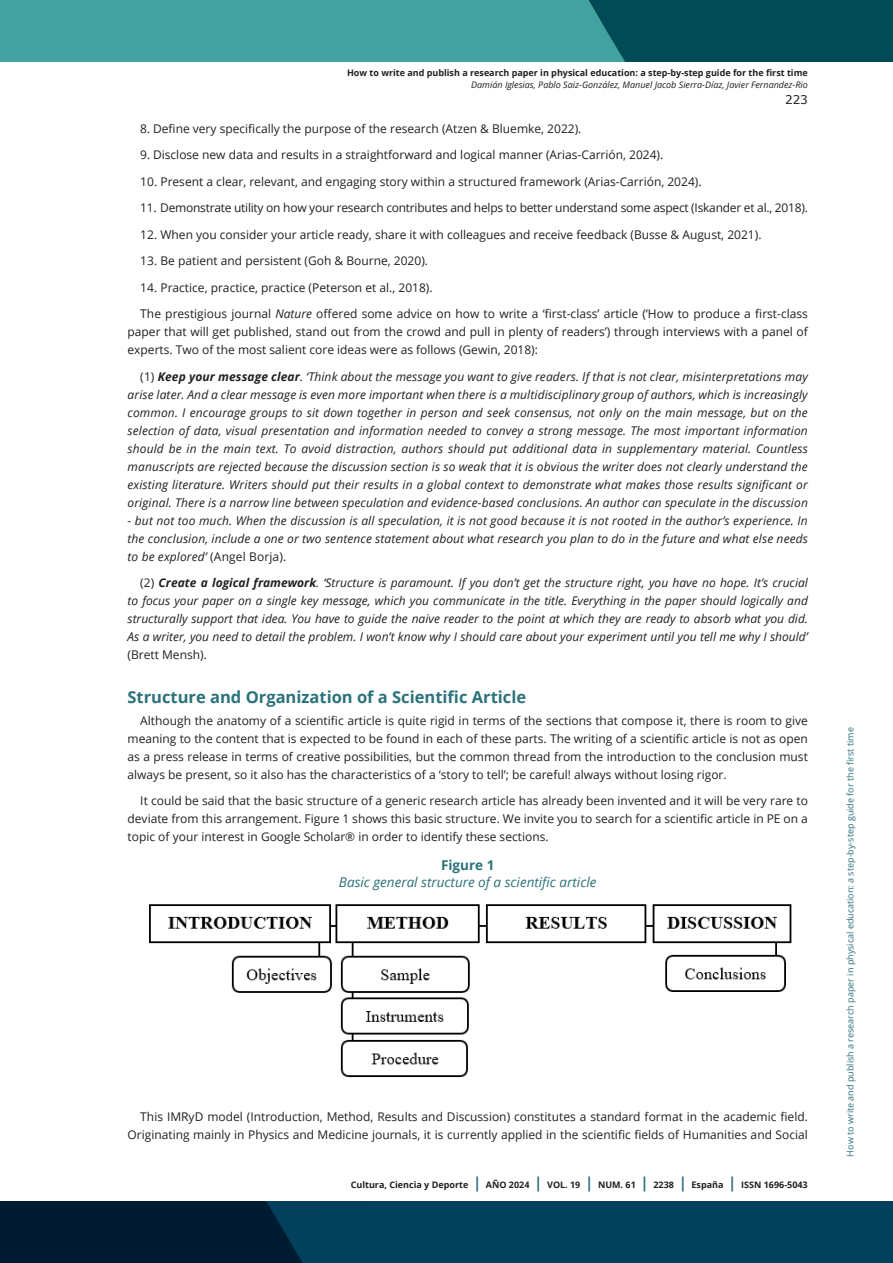
<style>
.page{position:relative;width:893px;height:1263px;background:#fff}
.page>*{position:absolute;margin:0;border:0;box-sizing:border-box;transform-origin:0 0}
.subtitulo_H3{font:700 16.5px "Open Sans";color:#2c727a}
.titulo_tablas_imagen{font:italic 13.5px "Open Sans";color:#2c727a}
.titulo_tablas_imagen-2{font:700 13.5px "Open Sans";color:#2c727a}
.Cuerpo_de_texto_P{font:12px/18px "Open Sans";color:#231f20;text-align:justify}
.Cuerpo_de_texto_P-2{font:italic 12px/18px "Open Sans";letter-spacing:.01em;color:#231f20;text-align:justify}
.Cuerpo_de_texto_P-3{font:12px "Open Sans";letter-spacing:-.02em;color:#231f20}
.t1{font:12px "Verdana";color:#231f20}
.t2{font:700 9px "Open Sans";color:#231f20}
.t3{font:9px "Open Sans";color:#2c727a}
.t4{font:italic 9px "Open Sans";color:#231f20}
.s1{font-style:italic}
.s2{font-style:normal}
.s3{font-weight:700}
.s4{font-size:15px;color:#2c727a}
</style>
<div class="page">
<svg style="left:0;top:1201px;width:893px;height:62px;background:#02344e"></svg>
<div style="left:0;top:0;width:893px;height:62px;background:#41a29f"></div>
<div style="left:589px;top:0;width:304px;height:62px;background:#024a56"></div>
<img style="left:149px;top:904px;width:643px;height:174px">
<p class="t2" style="left:347px;top:67px;width:462px">How to write and publish a research paper in physical education: a step-by-step guide for the first time</p>
<p class="t4" style="left:471px;top:79px;width:338px">Damián Iglesias, Pablo Saiz-González, Manuel Jacob Sierra-Díaz, Javier Fernandez-Rio</p>
<p class="t1" style="left:785px;top:91px;width:24px">223</p>
<p class="Cuerpo_de_texto_P" style="left:140px;top:119px;width:443px">8. Define very specifically the purpose of the research (Atzen &amp; Bluemke, 2022).</p>
<p class="Cuerpo_de_texto_P" style="left:140px;top:145px;width:525px">9. Disclose new data and results in a straightforward and logical manner (Arias-Carrión, 2024).</p>
<p class="Cuerpo_de_texto_P" style="left:140px;top:172px;width:563px">10. Present a clear, relevant, and engaging story within a structured framework (Arias-Carrión, 2024).</p>
<p class="Cuerpo_de_texto_P-3" style="left:140px;top:199px;width:669px">11. Demonstrate utility on how your research contributes and helps to better understand some aspect (Iskander et al., 2018).</p>
<p class="Cuerpo_de_texto_P" style="left:140px;top:225px;width:623px">12. When you consider your article ready, share it with colleagues and receive feedback (Busse &amp; August, 2021).</p>
<p class="Cuerpo_de_texto_P" style="left:140px;top:251px;width:289px">13. Be patient and persistent (Goh &amp; Bourne, 2020).</p>
<p class="Cuerpo_de_texto_P" style="left:140px;top:278px;width:294px">14. Practice, practice, practice (Peterson et al., 2018).</p>
<p class="Cuerpo_de_texto_P" style="left:128px;top:304px;width:682px;text-indent:13px">The prestigious journal <span class="s1">Nature</span> offered some advice on how to write a ‘first-class’ article (‘How to produce a first-class paper that will get published, stand out from the crowd and pull in plenty of readers’) through interviews with a panel of experts. Two of the most salient core ideas were as follows (Gewin, 2018):</p>
<p class="Cuerpo_de_texto_P-2" style="left:128px;top:367px;width:682px;text-indent:13px"><span class="s2">(1)</span> <span class="s3">Keep your message clear</span>. ‘Think about the message you want to give readers. If that is not clear, misinterpretations may arise later. And a clear message is even more important when there is a multidisciplinary group of authors, which is increasingly common. I encourage groups to sit down together in person and seek consensus, not only on the main message, but on the selection of data, visual presentation and information needed to convey a strong message. The most important information should be in the main text. To avoid distraction, authors should put additional data in supplementary material. Countless manuscripts are rejected because the discussion section is so weak that it is obvious the writer does not clearly understand the existing literature. Writers should put their results in a global context to demonstrate what makes those results significant or original. There is a narrow line between speculation and evidence-based conclusions. An author can speculate in the discussion</p>
<p class="Cuerpo_de_texto_P-2" style="left:128px;top:511px;width:682px">- but not too much. When the discussion is all speculation, it is not good because it is not rooted in the author’s experience. In the conclusion, include a one or two sentence statement about what research you plan to do in the future and what else needs to be explored’ <span class="s2">(Angel Borja).</span></p>
<p class="Cuerpo_de_texto_P-2" style="left:128px;top:573px;width:682px;text-indent:13px"><span class="s2">(2)</span> <span class="s3">Create a logical framework</span>. ‘Structure is paramount. If you don’t get the structure right, you have no hope. It’s crucial to focus your paper on a single key message, which you communicate in the title. Everything in the paper should logically and structurally support that idea. You have to guide the naive reader to the point at which they are ready to absorb what you did.<br>As a writer, you need to detail the problem. I won’t know why I should care about your experiment until you tell me why I should’ <span class="s2">(Brett Mensh).</span></p>
<p class="subtitulo_H3" style="left:128px;top:685px;width:400px">Structure and Organization of a Scientific Article</p>
<p class="Cuerpo_de_texto_P" style="left:128px;top:711px;width:682px;text-indent:13px">Although the anatomy of a scientific article is quite rigid in terms of the sections that compose it, there is room to give meaning to the content that is expected to be found in each of these parts. The writing of a scientific article is not as open as a press release in terms of creative possibilities, but the common thread from the introduction to the conclusion must always be present, so it also has the characteristics of a ‘story to tell’; be careful! always without losing rigor.</p>
<p class="Cuerpo_de_texto_P" style="left:128px;top:792px;width:682px;text-indent:13px">It could be said that the basic structure of a generic research article has already been invented and it will be very rare to deviate from this arrangement. Figure 1 shows this basic structure. We invite you to search for a scientific article in PE on a topic of your interest in Google Scholar® in order to identify these sections.</p>
<p class="titulo_tablas_imagen-2" style="left:441px;top:856px;width:55px">Figure 1</p>
<p class="titulo_tablas_imagen" style="left:339px;top:872px;width:259px">Basic general structure of a scientific article</p>
<p class="Cuerpo_de_texto_P" style="left:128px;top:1107px;width:682px;text-align:right">This IMRyD model (Introduction, Method, Results and Discussion) constitutes a standard format in the academic field.<br>Originating mainly in Physics and Medicine journals, it is currently applied in the scientific fields of Humanities and Social</p>
<p class="t2" style="left:351px;top:1179px;width:458px">Cultura, Ciencia y Deporte <span class="s4">|</span> AÑO 2024 <span class="s4">|</span> VOL. 19 <span class="s4">|</span> NUM. 61 <span class="s4">|</span> 2238 <span class="s4">|</span> España <span class="s4">|</span> ISSN 1696-5043</p>
<p class="t3" style="left:844px;top:1156px;width:431px;rotate:-90deg">How to write and publish a research paper in physical education: a step-by-step guide for the first time</p>
</div>
